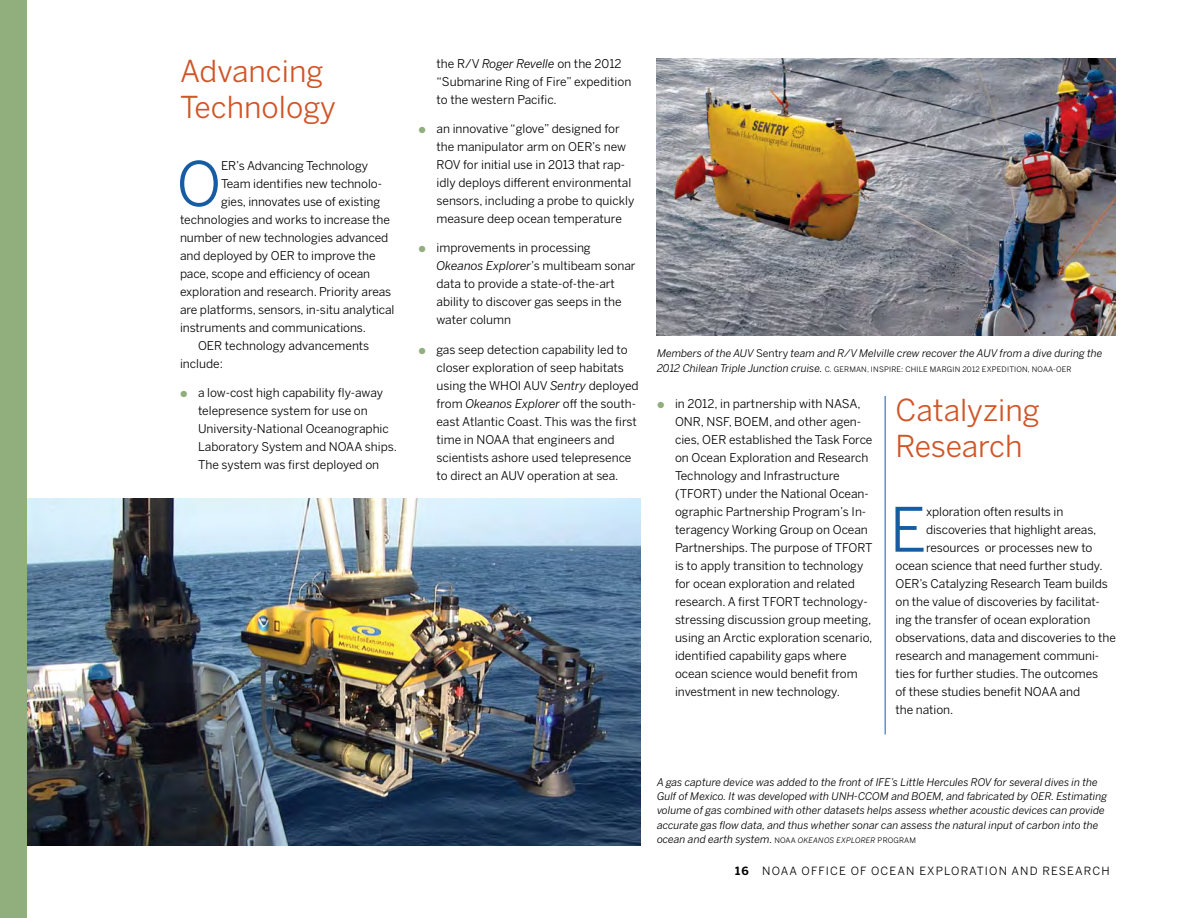
<style>
.page{position:relative;width:1188px;height:918px;background:#fff}
.page>*{position:absolute;margin:0;border:0;box-sizing:border-box;transform-origin:0 0}
.t1{font:60.6px "Benton Sans";color:#175ca3}
.t2{font:30px/36px "Benton Sans";color:#d05527}
.t3{font:12px/18px "Benton Sans";letter-spacing:-.005em;color:#000}
.t4{font:11.25px "Benton Sans";letter-spacing:.1em;color:#000}
.t5{font:italic 10.5px/14.2px "Benton Sans";color:#000}
.t6{font:7.5px "Benton Sans";letter-spacing:.025em;color:#000}
.s1{font-style:italic}
.s2{font-style:normal}
.s3{font-style:normal;font-size:7.5px}
.s4{font-size:7.5px}
.s5{font-weight:700}
</style>
<div class="page">
<img style="left:27px;top:499px;width:613px;height:347px">
<div style="left:0;top:0;width:27px;height:918px;background:#90af7c"></div>
<hr style="left:885px;top:396px;width:1px;height:338px;background:#175ca3">
<img style="left:656px;top:58px;width:460px;height:278px">
<h2 class="t2" style="left:180px;top:53px;width:158px">Advancing<br>Technology</h2>
<h1 class="t1" style="left:176px;top:148px;width:47px">O</h1>
<p class="t3" style="left:221px;top:156px;width:148px">ER’s Advancing Technology</p>
<p class="t3" style="left:221px;top:174px;width:162px">Team identifies new technolo-</p>
<p class="t3" style="left:221px;top:192px;width:161px">gies, innovates use of existing</p>
<p class="t3" style="left:180px;top:210px;width:211px">technologies and works to increase the</p>
<p class="t3" style="left:180px;top:228px;width:210px">number of new technologies advanced</p>
<p class="t3" style="left:180px;top:246px;width:197px">and deployed by OER to improve the</p>
<p class="t3" style="left:180px;top:264px;width:192px">pace, scope and efficiency of ocean</p>
<p class="t3" style="left:180px;top:282px;width:213px">exploration and research. Priority areas</p>
<p class="t3" style="left:180px;top:300px;width:216px">are platforms, sensors, in-situ analytical</p>
<p class="t3" style="left:180px;top:318px;width:188px">instruments and communications.</p>
<p class="t3" style="left:198px;top:336px;width:173px">OER technology advancements</p>
<p class="t3" style="left:180px;top:354px;width:44px">include:</p>
<p class="t3" style="left:198px;top:384px;width:200px">a low-cost high capability fly-away telepresence system for use on<br>U niversity-National Oceanographic Laboratory System and NOAA ships.<br>The system was first deployed on</p>
<p class="t3" style="left:436px;top:54px;width:196px">the R/V <span class="s1">Roger Revelle</span> on the 2012 “Submarine Ring of Fire” expedition to the western Pacific.</p>
<p class="t3" style="left:436px;top:120px;width:199px">an innovative “glove” designed for the manipulator arm on OER’s new ROV for initial use in 2013 that rap&shy;idly deploys different environmental sensors, including a probe to quickly measure deep ocean temperature</p>
<p class="t3" style="left:436px;top:239px;width:201px">improvements in processing<br><span class="s1">Okeanos Explorer</span>’s multibeam sonar data to provide a state-of-the-art ability to discover gas seeps in the water column</p>
<p class="t3" style="left:436px;top:340px;width:204px">gas seep detection capability led to closer exploration of seep habitats using the WH OI AUV <span class="s1">Sentry</span> deployed from <span class="s1">Okeanos Explorer</span> off the south&shy;east Atlantic Coast. This was the first time in NOAA that engineers and scientists ashore used telepresence to direct an AUV operation at sea.</p>
<p class="t5" style="left:657px;top:346px;width:447px">Members of the AUV <span class="s2">Sentry</span> team and R/V Melville crew recover the AUV from a dive during the<br>2012 Chilean Triple Junction cruise. <span class="s3">C. G er man , INSPIRE : Chi le Mar</span></p>
<p class="t6" style="left:947px;top:365px;width:73px">gin 2012 Expedition</p>
<p class="t6" style="left:1028px;top:365px;width:45px">, NOAA-OER</p>
<h2 class="t2" style="left:896px;top:392px;width:146px">Catalyzing<br>Research</h2>
<p class="t3" style="left:675px;top:395px;width:199px">in 2012, in partnership with NASA, ONR, NSF, BOEM , and other agen&shy;cies, OER established the Task Force on Ocean Exploration and Research Technology and Infrastructure (TFORT) under the National Ocean&shy;ographic Partnership Program’s In&shy;teragency Working Group on Ocean Partnerships. The purpose of TFORT is to apply transition to technology for ocean exploration and related research. A first TFORT technology&shy;stressing discussion group meeting, using an Arctic exploration scenario, identified capability gaps where ocean science would benefit from investment in new technology.</p>
<h1 class="t1" style="left:890px;top:494px;width:30px">E</h1>
<p class="t3" style="left:926px;top:502px;width:139px">xploration often results in</p>
<p class="t3" style="left:926px;top:520px;width:172px">discoveries that highlight areas,</p>
<p class="t3" style="left:926px;top:538px;width:168px">resources or processes new to</p>
<p class="t3" style="left:895px;top:556px;width:209px">ocean science that need further study.</p>
<p class="t3" style="left:895px;top:574px;width:214px">OER’s Catalyzing Research Team builds</p>
<p class="t3" style="left:895px;top:592px;width:206px">on the value of discoveries by facilitat-</p>
<p class="t3" style="left:895px;top:610px;width:196px">ing the transfer of ocean exploration</p>
<p class="t3" style="left:895px;top:628px;width:222px">observations, data and discoveries to the</p>
<p class="t3" style="left:895px;top:646px;width:205px">research and management communi-</p>
<p class="t3" style="left:895px;top:664px;width:204px">ties for further studies. The outcomes</p>
<p class="t3" style="left:895px;top:682px;width:186px">of these studies benefit NOAA and</p>
<p class="t3" style="left:895px;top:700px;width:59px">the nation.</p>
<p class="t5" style="left:657px;top:775px;width:452px">A gas capture device was added to the front of IFE’s Little Hercules ROV for several dives in the Gulf of Mexico. It was developed with UNH-CCOM and BOEM, and fabricated by OER. Estimating volume of gas combined with other datasets helps assess whether acoustic devices can provide accurate gas flow data, and thus whether sonar can assess the natural input of carbon into the ocean and earth system. <span class="s3">NOAA</span> <span class="s4">Okeanos Explorer</span> <span class="s3">Pro gra m</span></p>
<p class="t4" style="left:735px;top:864px;width:223px"><span class="s5">16</span> NOAA Offi ce of Ocean Explora</p>
<p class="t4" style="left:977px;top:864px;width:16px">tion</p>
<p class="t4" style="left:1012px;top:864px;width:10px">and</p>
<p class="t4" style="left:1043px;top:864px;width:69px">Research</p>
</div>
